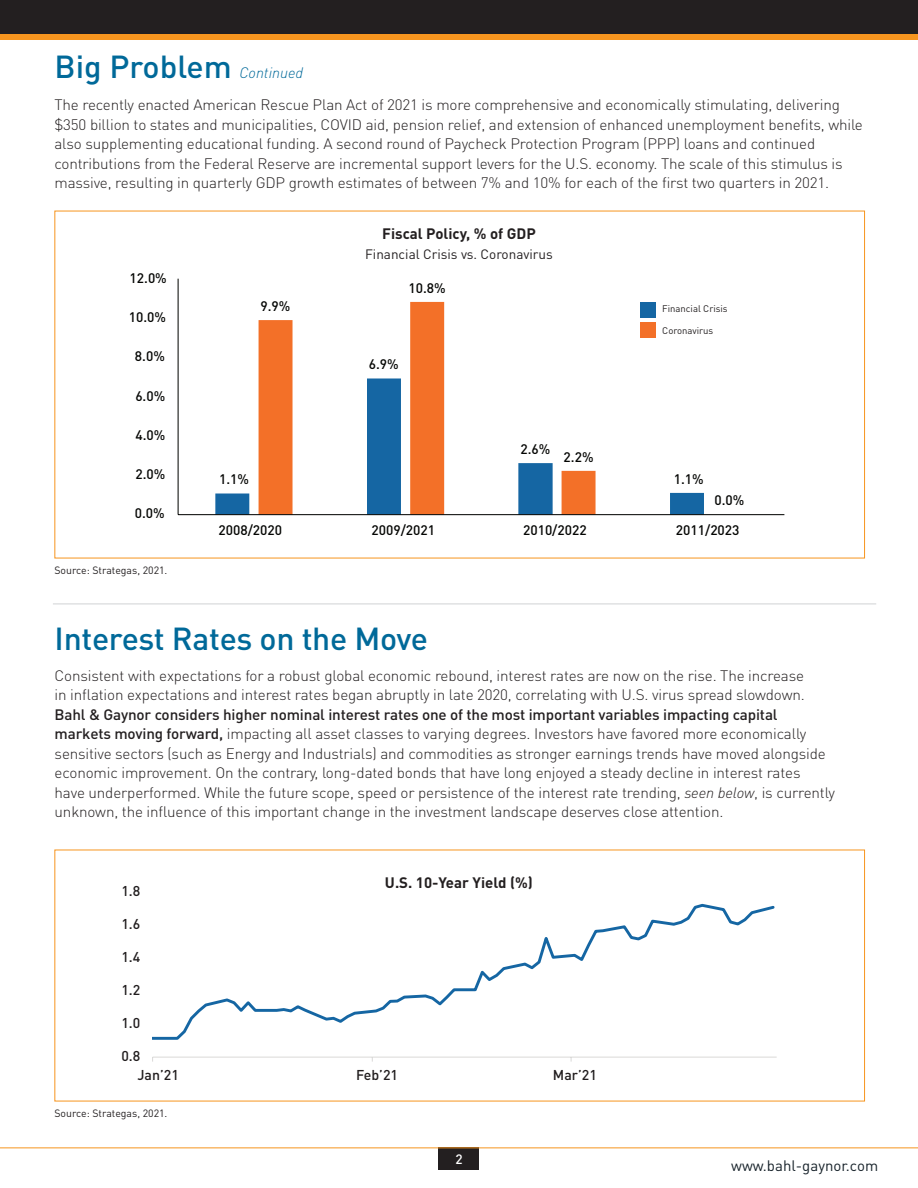
<style>
.page{position:relative;width:918px;height:1188px;background:#fff}
.page>*{position:absolute;margin:0;border:0;box-sizing:border-box;transform-origin:0 0}
.t1{font:500 31.5px "DIN Pro";letter-spacing:-.01em;color:#006999}
.t2{font:300 15px/19.5px "DIN Pro";letter-spacing:-.01em;color:#231f20}
.t3{font:700 15px "DIN Pro";color:#231f20}
.t4{font:15px "DIN Pro";color:#17222a}
.t5{font:500 14.1px "DIN Pro";color:#211d1e}
.t6{font:500 13.65px "DIN Pro";color:#040503}
.t7{font:13.5px "DIN Pro";color:#231f20}
.t8{font:500 13.5px "DIN Pro";color:#fff}
.t9{font:10.5px "DIN Pro";color:#231f20}
.t10{font:9.6px "DIN Pro";color:#211d1e}
.s1{font-family:"DIN";font-weight:300;font-style:italic;font-size:15px}
.s2{font-weight:500}
.s3{font-family:"DIN";font-style:italic}
</style>
<div class="page">
<div style="left:439px;top:1148px;width:40px;height:22px;background:#231f20"></div>
<hr style="left:0;top:1148px;width:918px;height:1px;background:#f7951f">
<div style="left:0;top:0;width:918px;height:38px;background:#231f20"></div>
<div style="left:0;top:34px;width:918px;height:5px;background:#f7951f"></div>
<hr style="left:53px;top:604px;width:823px;height:1px;background:#d1d2d4">
<svg style="left:215px;top:378px;width:489px;height:136px"></svg>
<svg style="left:259px;top:302px;width:337px;height:212px"></svg>
<hr style="left:178px;top:279px;width:1px;height:236px;background:#040503">
<hr style="left:178px;top:514px;width:606px;height:1px;background:#040503">
<div style="left:640px;top:302px;width:16px;height:16px;background:#1566a3"></div>
<div style="left:640px;top:322px;width:16px;height:16px;background:#f37028"></div>
<hr style="left:153px;top:1057px;width:624px;height:1px;background:#dad9d8">
<svg style="left:152px;top:903px;width:623px;height:137px"></svg>
<div style="left:242px;top:854px;width:434px;height:56px;background:#fff"></div>
<h1 class="t1" style="left:54px;top:45px;width:250px">Big Problem <span class="s1">Continued</span></h1>
<p class="t2" style="left:54px;top:95px;width:810px">The recently enacted American Rescue Plan Act of 2021 is more comprehensive and economically stimulating, delivering $350 billion to states and municipalities, COVID aid, pension relief, and extension of enhanced unemployment benefits, while also supplementing educational funding. A second round of Paycheck Protection Program (PPP) loans and continued contributions from the Federal Reserve are incremental support levers for the U.S. economy. The scale of this stimulus is massive, resulting in quarterly GDP growth estimates of between 7% and 10% for each of the first two quarters in 2021.</p>
<p class="t6" style="left:130px;top:268px;width:39px">12.0%</p>
<p class="t6" style="left:129px;top:308px;width:39px">10.0%</p>
<p class="t6" style="left:135px;top:347px;width:31px">8.0%</p>
<p class="t6" style="left:135px;top:386px;width:31px">6.0%</p>
<p class="t6" style="left:135px;top:426px;width:31px">4.0%</p>
<p class="t6" style="left:135px;top:465px;width:31px">2.0%</p>
<p class="t6" style="left:135px;top:504px;width:31px">0.0%</p>
<p class="t9" style="left:54px;top:563px;width:115px">Source: Strategas, 2021.</p>
<p class="t3" style="left:382px;top:223px;width:155px">Fiscal Policy, % of GDP</p>
<p class="t7" style="left:365px;top:244px;width:189px">Financial Crisis vs. Coronavirus</p>
<p class="t6" style="left:260px;top:297px;width:31px">9.9%</p>
<p class="t6" style="left:219px;top:470px;width:31px">1.1%</p>
<p class="t6" style="left:408px;top:278px;width:39px">10.8%</p>
<p class="t6" style="left:369px;top:355px;width:31px">6.9%</p>
<p class="t6" style="left:520px;top:440px;width:31px">2.6%</p>
<p class="t6" style="left:564px;top:448px;width:31px">2.2%</p>
<p class="t10" style="left:662px;top:302px;width:67px">Financial Crisis</p>
<p class="t10" style="left:662px;top:324px;width:53px">Coronavirus</p>
<p class="t6" style="left:674px;top:470px;width:31px">1.1%</p>
<p class="t6" style="left:714px;top:491px;width:31px">0.0%</p>
<p class="t6" style="left:219px;top:521px;width:65px">2008/2020</p>
<p class="t6" style="left:372px;top:521px;width:65px">2009/2021</p>
<p class="t6" style="left:523px;top:521px;width:65px">2010/2022</p>
<p class="t6" style="left:676px;top:521px;width:65px">2011/2023</p>
<h1 class="t1" style="left:55px;top:617px;width:375px">Interest Rates on the Move</h1>
<p class="t2" style="left:55px;top:665px;width:752px">Consistent with expectations for a robust global economic rebound, interest rates are now on the rise. The increase in inflation expectations and interest rates began abruptly in late 2020, correlating with U.S. virus spread slowdown.</p>
<p class="t2" style="left:55px;top:704px;width:782px"><span class="s2">Bahl &amp; Gaynor considers higher nominal interest rates one of the most important variables impacting capital markets moving forward,</span> impacting all asset classes to varying degrees. Investors have favored more economically sensitive sectors (such as Energy and Industrials) and commodities as stronger earnings trends have moved alongside economic improvement. On the contrary, long-dated bonds that have long enjoyed a steady decline in interest rates<br>have underperformed. While the future scope, speed or persistence of the interest rate trending, <span class="s3">seen below</span>, is currently unknown, the influence of this important change in the investment landscape deserves close attention.</p>
<p class="t5" style="left:121px;top:881px;width:20px">1.8</p>
<p class="t5" style="left:121px;top:914px;width:20px">1.6</p>
<p class="t5" style="left:121px;top:947px;width:20px">1.4</p>
<p class="t5" style="left:121px;top:980px;width:20px">1.2</p>
<p class="t5" style="left:121px;top:1013px;width:20px">1.0</p>
<p class="t5" style="left:121px;top:1046px;width:20px">0.8</p>
<p class="t3" style="left:385px;top:872px;width:150px">U.S. 10-Year Yield (%)</p>
<p class="t5" style="left:137px;top:1065px;width:43px">Jan’21</p>
<p class="t5" style="left:356px;top:1065px;width:44px">Feb’21</p>
<p class="t5" style="left:553px;top:1065px;width:45px">Mar’21</p>
<p class="t9" style="left:54px;top:1106px;width:115px">Source: Strategas, 2021.</p>
<p class="t8" style="left:455px;top:1150px;width:9px">2</p>
<p class="t4" style="left:731px;top:1155px;width:149px">www.bahl-gaynor.com</p>
</div>
